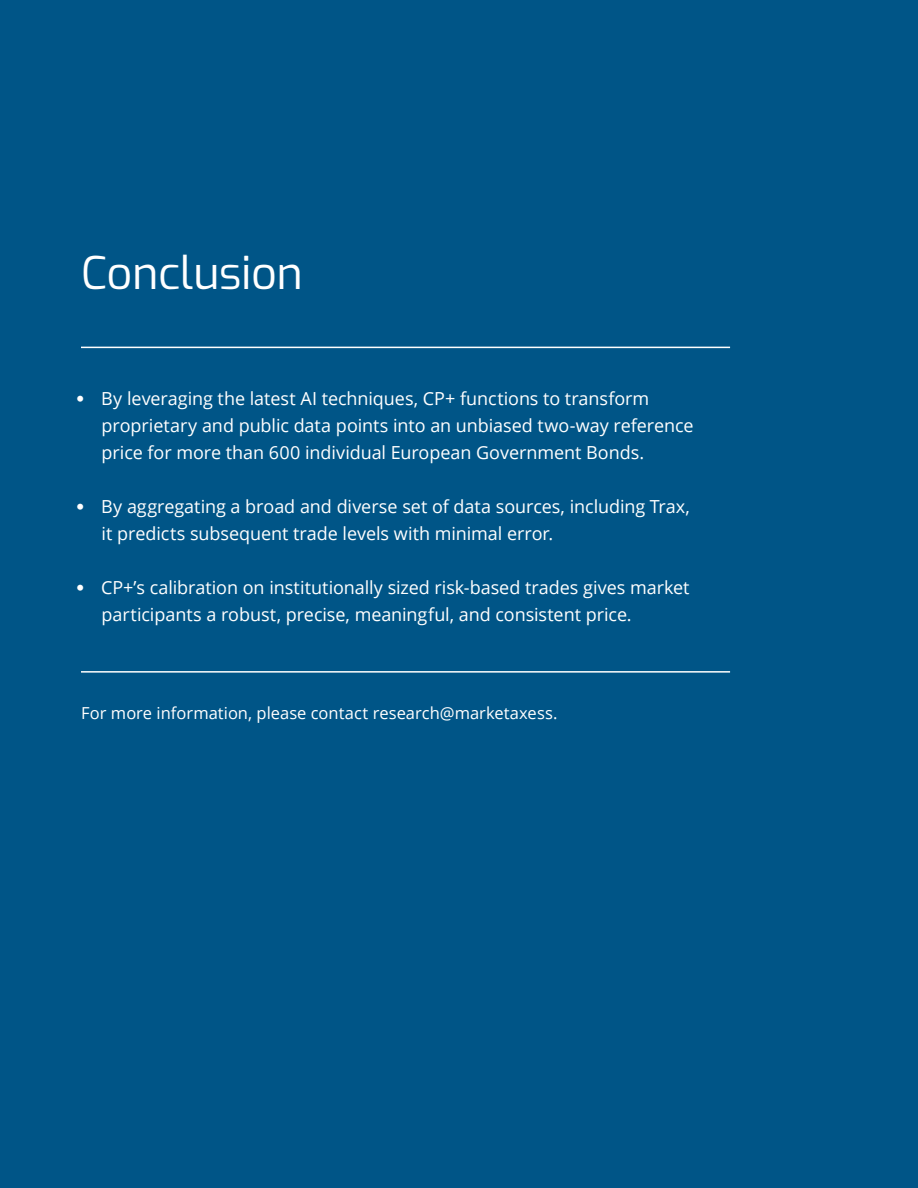
<style>
.page{position:relative;width:918px;height:1188px;background:#005587}
.page>*{position:absolute;margin:0;border:0;box-sizing:border-box;transform-origin:0 0}
.t1{font:45px "Exo";letter-spacing:-.01em;color:#fff}
.t2{font:18px/27px "Open Sans";letter-spacing:-.005em;color:#fff}
.t3{font:16.5px "Open Sans";color:#fff}
.s1{font-family:"Arial";font-weight:900}
</style>
<div class="page">
<hr style="left:81px;top:347px;width:649px;height:1px;background:#fff">
<hr style="left:81px;top:671px;width:649px;height:2px;background:#fff">
<h1 class="t1" style="left:81px;top:240px;width:224px">Conclusion</h1>
<p class="t2" style="left:102px;top:385px;width:594px;text-indent:-26px"><span class="s1">•</span> By leveraging the latest AI techniques, CP+ functions to transform proprietary and public data points into an unbiased two-way reference price for more than 600 individual European Government Bonds.</p>
<p class="t2" style="left:102px;top:493px;width:590px;text-indent:-26px"><span class="s1">•</span> By aggregating a broad and diverse set of data sources, including Trax, it predicts subsequent trade levels with minimal error.</p>
<p class="t2" style="left:102px;top:574px;width:590px;text-indent:-26px"><span class="s1">•</span> CP+’s calibration on institutionally sized risk-based trades gives market participants a robust, precise, meaningful, and consistent price.</p>
<p class="t3" style="left:81px;top:702px;width:478px">For more information, please contact research@marketaxess.</p>
</div>
